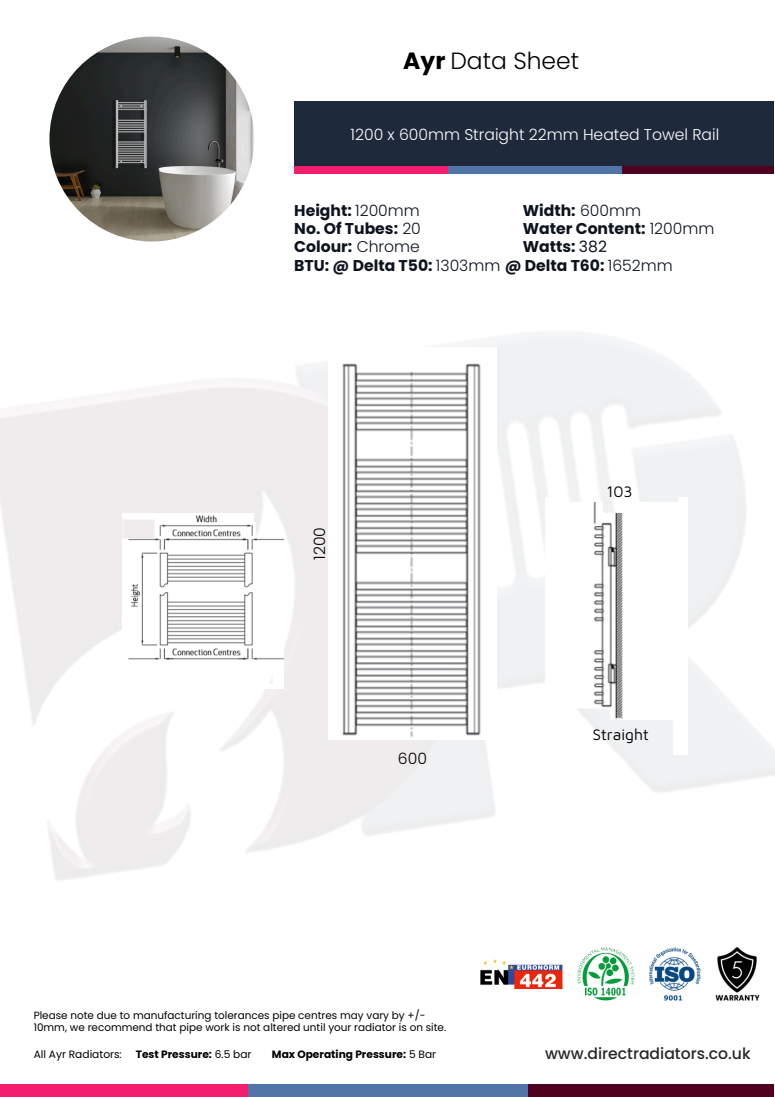
<style>
.page{position:relative;width:775px;height:1097px;background:#fff}
.page>*{position:absolute;margin:0;border:0;box-sizing:border-box;transform-origin:0 0}
.t1{font:300 23.44px "Poppins";color:#000}
.t2{font:700 15.62px/18.2px "Poppins";color:#0d141f}
.t3{font:300 15.62px "Poppins";color:#fffeff}
.t4{font:500 15.62px "Poppins";color:#282828}
.t5{font:15.62px "Maven Pro";color:#000}
.t6{font:300 15.62px "Poppins";color:#000}
.t7{font:700 10.62px "Poppins";color:#000}
.t8{font:10.62px "Poppins";color:#000}
.t9{font:10.44px/12.2px "Poppins";color:#000}
.s1{font-weight:700}
.s2{font-weight:300}
.s3{font-weight:400}
</style>
<div class="page">
<div style="left:294px;top:101px;width:480px;height:66px;background:#1e293b"></div>
<div style="left:294px;top:166px;width:154px;height:8px;background:#f31e6e"></div>
<div style="left:621px;top:166px;width:153px;height:8px;background:#50011f"></div>
<div style="left:448px;top:166px;width:173px;height:8px;background:#4e74a8"></div>
<div style="left:0;top:1084px;width:248px;height:12px;background:#f31e6e"></div>
<div style="left:527px;top:1084px;width:247px;height:12px;background:#50011f"></div>
<div style="left:248px;top:1084px;width:279px;height:12px;background:#4e74a8"></div>
<img style="left:480px;top:947px;width:280px;height:54px">
<img style="left:49px;top:37px;width:205px;height:204px;border-radius:50%">
<img style="left:122px;top:513px;width:162px;height:171px">
<img style="left:342px;top:363px;width:139px;height:375px">
<img style="left:545px;top:471px;width:142px;height:284px">
<h3 class="t1" style="left:403px;top:45px;width:177px"><span class="s1">Ayr</span> Data Sheet</h3>
<p class="t3" style="left:350px;top:123px;width:370px">1200 x 600mm Straight 22mm Heated Towel Rail</p>
<p class="t2" style="left:523px;top:201px;width:193px">Width: <span class="s2">600mm<br></span>Water Content: <span class="s2">1200mm<br></span>Watts: <span class="s3">382</span></p>
<h3 class="t2" style="left:294px;top:201px;width:380px">Height: <span class="s2">1200mm<br></span>No. Of Tubes: <span class="s2">20<br></span>Colour: <span class="s2">Chrome<br></span>BTU: @ Delta T50: <span class="s2">1303mm</span> @ Delta T60: <span class="s2">1652mm</span></h3>
<h3 class="t6" style="left:309px;top:560px;width:34px;rotate:-90deg">1200</h3>
<h3 class="t6" style="left:398px;top:747px;width:31px">600</h3>
<h1 class="t9" style="left:34px;top:1009px;width:414px">Please note due to manufacturing tolerances pipe centres may vary by +/-<br>10mm, we recommend that pipe work is not altered until your radiator is on site.</h1>
<p class="t8" style="left:34px;top:1047px;width:90px">All Ayr Radiators:</p>
<p class="t7" style="left:136px;top:1047px;width:117px">Test Pressure: <span class="s3">6.5 bar</span></p>
<p class="t7" style="left:272px;top:1047px;width:166px">Max Operating Pressure: <span class="s3">5 Bar</span></p>
<h3 class="t5" style="left:606px;top:482px;width:28px">103</h3>
<h3 class="t5" style="left:592px;top:724px;width:58px">Straight</h3>
<p class="t4" style="left:545px;top:1042px;width:207px">www.directradiators.co.uk</p>
</div>
